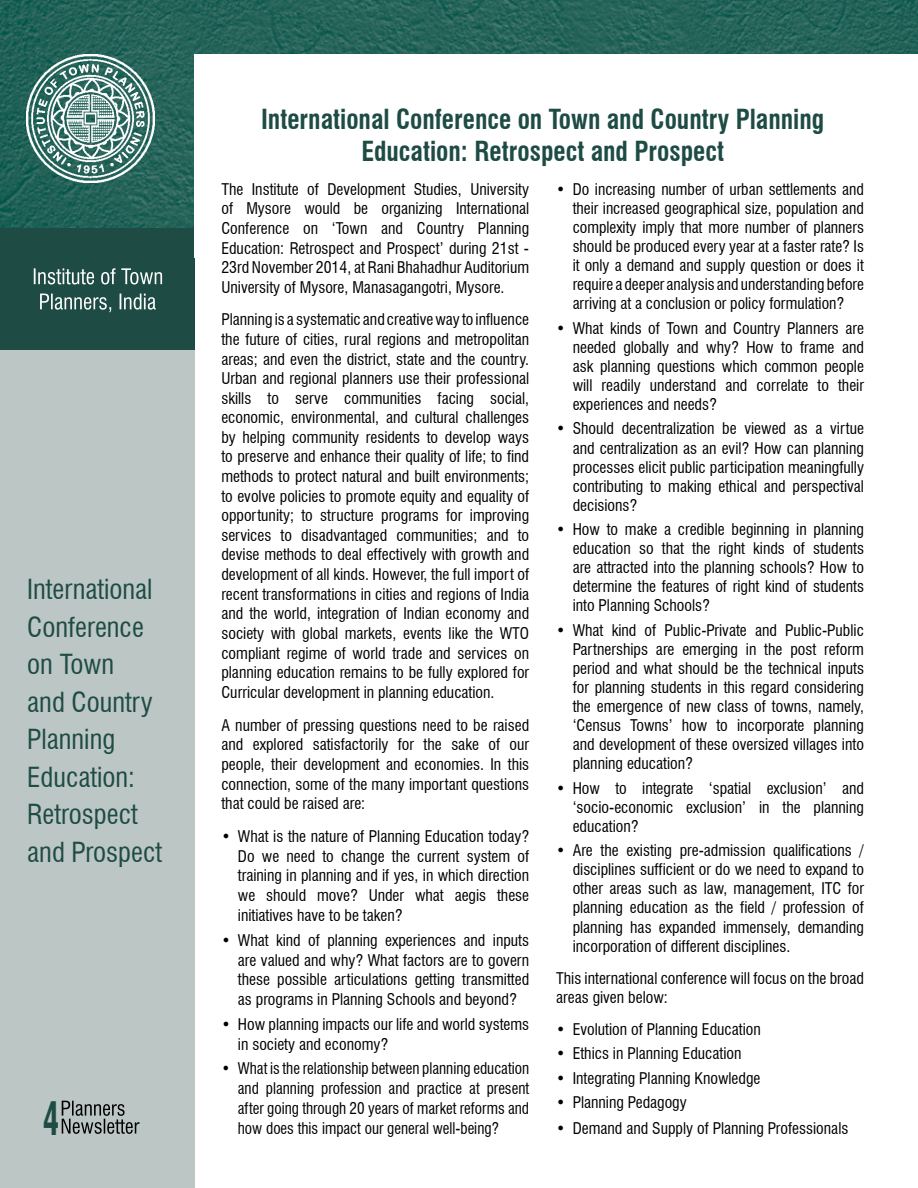
<style>
.page{position:relative;width:918px;height:1188px;background:#fff}
.page>*{position:absolute;margin:0;border:0;box-sizing:border-box;transform-origin:0 0}
.t1{font:700 condensed 45px "Swiss 721 BT";color:#1e4c45;scale:.73 1}
.t2{font:700 condensed 27px/32.4px "Swiss 721 BT";color:#1e4c45;text-align:center;scale:.95 1}
.t3{font:condensed 27px/37.5px "Swiss 721 BT";color:#1e4c45}
.t4{font:condensed 15.75px/19.6px "Swiss 721 BT";color:#000;text-align:justify}
.t5{font:condensed 15.75px/19.6px "Swiss 721 BT";color:#000;text-align:justify;scale:.96 1}
</style>
<div class="page">
<div style="left:0;top:0;width:194px;height:1188px;background:#bcc6c4"></div>
<img style="left:0;top:0;width:918px;height:229px">
<div style="left:0;top:229px;width:194px;height:121px;background:#1e4c45"></div>
<div style="left:194px;top:54px;width:724px;height:203px;background:#fff"></div>
<svg style="left:34px;top:268px;width:128px;height:16px"></svg>
<svg style="left:40px;top:294px;width:116px;height:18px"></svg>
<svg style="left:62px;top:1101px;width:77px;height:33px"></svg>
<img style="left:26px;top:54px;width:129px;height:129px">
<h2 class="t3" style="left:27px;top:571px;width:136px">International<br>Conference on Town<br>and Country<br>Planning<br>Education:<br>Retrospect and Prospect</h2>
<h1 class="t1" style="left:43px;top:1091px;width:24px">4</h1>
<h2 class="t2" style="left:261px;top:103px;width:594px">International Conference on Town and Country Planning<br>Education: Retrospect and Prospect</h2>
<p class="t4" style="left:221px;top:179px;width:309px">The Institute of Development Studies, University of Mysore would be organizing International Conference on ‘Town and Country Planning Education: Retrospect and Prospect’ during 21st - 23rd November 2014, at Rani Bhahadhur Auditorium University of Mysore, Manasagangotri, Mysore.</p>
<p class="t4" style="left:221px;top:310px;width:309px">Planning is a systematic and creative way to influence the future of cities, rural regions and metropolitan areas; and even the district, state and the country.<br>Urban and regional planners use their professional skills to serve communities facing social, economic, environmental, and cultural challenges by helping community residents to develop ways to preserve and enhance their quality of life; to find methods to protect natural and built environments; to evolve policies to promote equity and equality of opportunity; to structure programs for improving services to disadvantaged communities; and to devise methods to deal effectively with growth and development of all kinds. However, the full import of recent transformations in cities and regions of India and the world, integration of Indian economy and society with global markets, events like the WTO compliant regime of world trade and services on planning education remains to be fully explored for Curricular development in planning education.</p>
<p class="t4" style="left:221px;top:715px;width:309px">A number of pressing questions need to be raised and explored satisfactorily for the sake of our people, their development and economies. In this connection, some of the many important questions that could be raised are:</p>
<p class="t4" style="left:238px;top:827px;width:293px;text-indent:-17px">• What is the nature of Planning Education today?<br>Do we need to change the current system of training in planning and if yes, in which direction we should move? Under what aegis these initiatives have to be taken?</p>
<p class="t4" style="left:238px;top:930px;width:293px;text-indent:-17px">• What kind of planning experiences and inputs are valued and why? What factors are to govern these possible articulations getting transmitted as programs in Planning Schools and beyond?</p>
<p class="t4" style="left:238px;top:1014px;width:293px;text-indent:-17px">• How planning impacts our life and world systems in society and economy?</p>
<p class="t5" style="left:238px;top:1059px;width:305px;text-indent:-16px">• What is the relationship between planning education and planning profession and practice at present after going through 20 years of market reforms and how does this impact our general well-being?</p>
<p class="t4" style="left:573px;top:180px;width:293px;line-height:19px;text-indent:-16px">• Do increasing number of urban settlements and their increased geographical size, population and complexity imply that more number of planners should be produced every year at a faster rate? Is it only a demand and supply question or does it require a deeper analysis and understanding before arriving at a conclusion or policy formulation?</p>
<p class="t4" style="left:573px;top:319px;width:293px;line-height:19px;text-indent:-17px">• What kinds of Town and Country Planners are needed globally and why? How to frame and ask planning questions which common people will readily understand and correlate to their experiences and needs?</p>
<p class="t4" style="left:573px;top:419px;width:293px;line-height:19px;text-indent:-17px">• Should decentralization be viewed as a virtue and centralization as an evil? How can planning processes elicit public participation meaningfully contributing to making ethical and perspectival decisions?</p>
<p class="t4" style="left:573px;top:520px;width:293px;line-height:19px;text-indent:-17px">• How to make a credible beginning in planning education so that the right kinds of students are attracted into the planning schools? How to determine the features of right kind of students into Planning Schools?</p>
<p class="t4" style="left:573px;top:621px;width:293px;line-height:19px;text-indent:-17px">• What kind of Public-Private and Public-Public Partnerships are emerging in the post reform period and what should be the technical inputs for planning students in this regard considering the emergence of new class of towns, namely, ‘Census Towns’ how to incorporate planning and development of these oversized villages into planning education?</p>
<p class="t4" style="left:573px;top:778px;width:293px;line-height:19px;text-indent:-17px">• How to integrate ‘spatial exclusion’ and ‘socio-economic exclusion’ in the planning education?</p>
<p class="t4" style="left:573px;top:841px;width:293px;line-height:19px;text-indent:-17px">• Are the existing pre-admission qualifications / disciplines sufficient or do we need to expand to other areas such as law, management, ITC for planning education as the field / profession of planning has expanded immensely, demanding incorporation of different disciplines.</p>
<p class="t4" style="left:556px;top:968px;width:309px;line-height:19px">This international conference will focus on the broad areas given below:</p>
<p class="t4" style="left:556px;top:1019px;width:206px">• Evolution of Planning Education</p>
<p class="t4" style="left:556px;top:1044px;width:187px">• Ethics in Planning Education</p>
<p class="t4" style="left:556px;top:1068px;width:206px">• Integrating Planning Knowledge</p>
<p class="t4" style="left:556px;top:1093px;width:132px">• Planning Pedagogy</p>
<p class="t4" style="left:556px;top:1118px;width:294px">• Demand and Supply of Planning Professionals</p>
</div>
